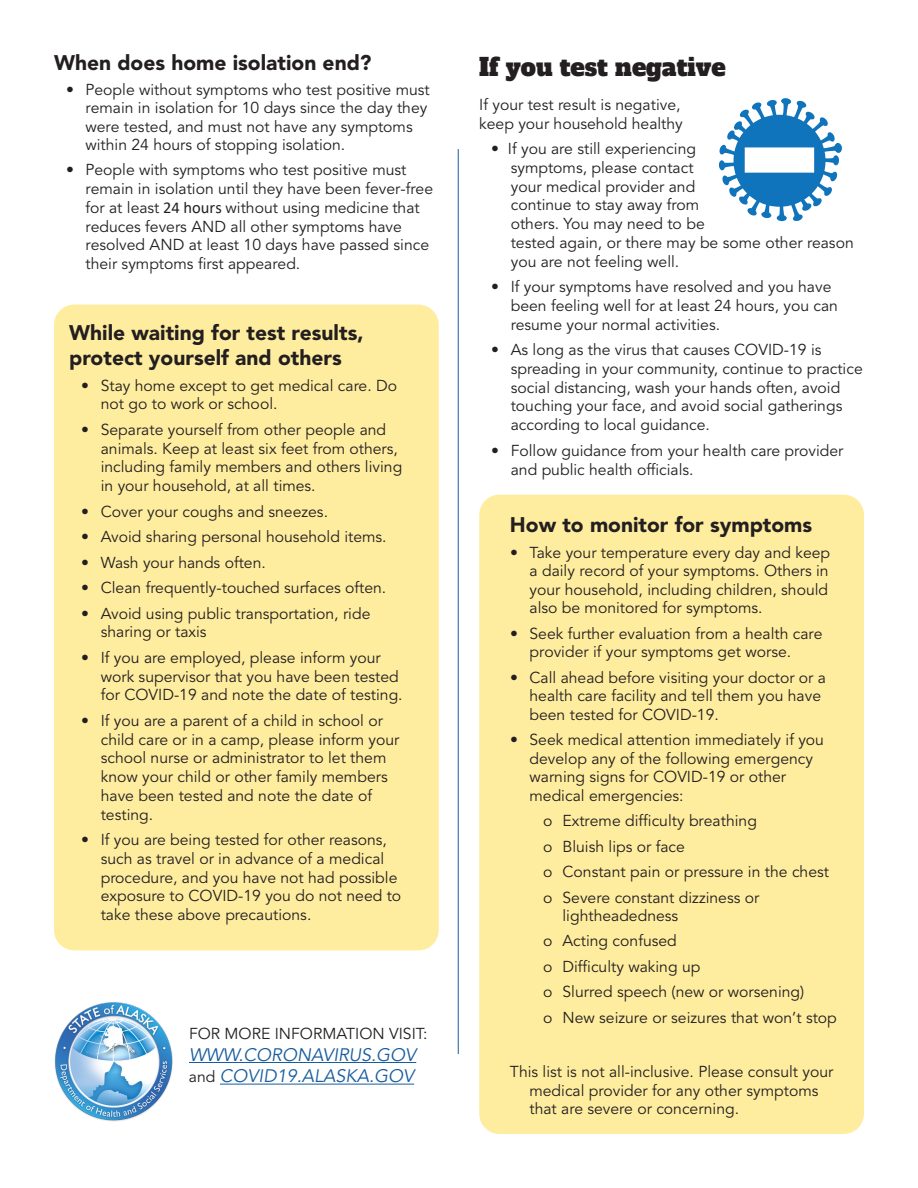
<style>
.page{position:relative;width:918px;height:1188px;background:#fff}
.page>*{position:absolute;margin:0;border:0;box-sizing:border-box;transform-origin:0 0}
.t1{font:24px "Alfa Slab One";color:#231f20}
.Paragraph_Style_1{font:900 21px/25.2px "Avenir LT Std";color:#231f20}
.t2{font:italic 18px/21.6px "Avenir LT Std";color:#175d9e}
.Paragraph_Style_1-2{font:15.75px/18.8px "Avenir LT Std";color:#231f20}
.s1{font-family:"Calibri";font-size:16.5px}
.s2{font-style:normal;font-size:15.75px;color:#231f20}
</style>
<div class="page">
<div style="left:479px;top:495px;width:385px;height:639px;background:#ffed9f;border-radius:20px"></div>
<div style="left:54px;top:305px;width:385px;height:645px;background:#ffed9f;border-radius:20px"></div>
<hr style="left:189px;top:1062px;width:227px;height:1px;background:#175d9e">
<hr style="left:220px;top:1084px;width:194px;height:1px;background:#175d9e">
<svg style="left:719px;top:98px;width:123px;height:124px"></svg>
<hr style="left:458px;top:149px;width:1px;height:905px;background:#175d9e">
<img style="left:54px;top:1002px;width:119px;height:120px">
<p class="Paragraph_Style_1" style="left:54px;top:50px;width:319px">When does home isolation end?</p>
<p class="Paragraph_Style_1-2" style="left:85px;top:81px;width:346px;text-indent:-19px">• People without symptoms who test positive must remain in isolation for 10 days since the day they were tested, and must not have any symptoms within 24 hours of stopping isolation.</p>
<p class="Paragraph_Style_1-2" style="left:85px;top:161px;width:349px;text-indent:-19px">• People with symptoms who test positive must remain in isolation until they have been fever-free for at least <span class="s1">24 hours</span> without using medicine that reduces fevers AND all other symptoms have resolved AND at least 10 days have passed since their symptoms first appeared.</p>
<p class="Paragraph_Style_1" style="left:69px;top:320px;width:296px">While waiting for test results, protect yourself and others</p>
<p class="Paragraph_Style_1-2" style="left:101px;top:376px;width:298px;text-indent:-20px">• Stay home except to get medical care. Do not go to work or school.</p>
<p class="Paragraph_Style_1-2" style="left:101px;top:420px;width:303px;text-indent:-20px">• Separate yourself from other people and animals. Keep at least six feet from others, including family members and others living in your household, at all times.</p>
<p class="Paragraph_Style_1-2" style="left:81px;top:502px;width:248px">• Cover your coughs and sneezes.</p>
<p class="Paragraph_Style_1-2" style="left:81px;top:528px;width:307px">• Avoid sharing personal household items.</p>
<p class="Paragraph_Style_1-2" style="left:81px;top:553px;width:186px">• Wash your hands often.</p>
<p class="Paragraph_Style_1-2" style="left:81px;top:579px;width:307px">• Clean frequently-touched surfaces often.</p>
<p class="Paragraph_Style_1-2" style="left:101px;top:604px;width:271px;text-indent:-20px">• Avoid using public transportation, ride sharing or taxis</p>
<p class="Paragraph_Style_1-2" style="left:101px;top:648px;width:303px;text-indent:-20px">• If you are employed, please inform your work supervisor that you have been tested for COVID-19 and note the date of testing.</p>
<p class="Paragraph_Style_1-2" style="left:101px;top:711px;width:300px;text-indent:-20px">• If you are a parent of a child in school or child care or in a camp, please inform your school nurse or administrator to let them know your child or other family members have been tested and note the date of testing.</p>
<p class="Paragraph_Style_1-2" style="left:101px;top:831px;width:302px;text-indent:-20px">• If you are being tested for other reasons, such as travel or in advance of a medical procedure, and you have not had possible exposure to COVID-19 you do not need to take these above precautions.</p>
<p class="Paragraph_Style_1-2" style="left:189px;top:1025px;width:240px">FOR MORE INFORMATION VISIT:</p>
<p class="t2" style="left:189px;top:1044px;width:229px">WWW.CORONAVIRUS.GOV <span class="s2">and</span> COVID19.ALASKA.GOV</p>
<p class="t1" style="left:479px;top:47px;width:248px">If you test negative</p>
<p class="Paragraph_Style_1-2" style="left:479px;top:95px;width:205px">If your test result is negative, keep your household healthy</p>
<p class="Paragraph_Style_1-2" style="left:511px;top:140px;width:345px;text-indent:-19px">• If you are still experiencing<br>symptoms, please contact<br>your medical provider and<br>continue to stay away from<br>others. You may need to be<br>tested again, or there may be some other reason you are not feeling well.</p>
<p class="Paragraph_Style_1-2" style="left:511px;top:278px;width:329px;text-indent:-20px">• If your symptoms have resolved and you have been feeling well for at least 24 hours, you can resume your normal activities.</p>
<p class="Paragraph_Style_1-2" style="left:511px;top:341px;width:354px;text-indent:-20px">• As long as the virus that causes COVID-19 is spreading in your community, continue to practice social distancing, wash your hands often, avoid touching your face, and avoid social gatherings according to local guidance.</p>
<p class="Paragraph_Style_1-2" style="left:511px;top:441px;width:334px;line-height:19.8px;text-indent:-20px">• Follow guidance from your health care provider and public health officials.</p>
<p class="Paragraph_Style_1" style="left:510px;top:512px;width:304px">How to monitor for symptoms</p>
<p class="Paragraph_Style_1-2" style="left:530px;top:543px;width:302px;text-indent:-19px">• Take your temperature every day and keep a daily record of your symptoms. Others in your household, including children, should also be monitored for symptoms.</p>
<p class="Paragraph_Style_1-2" style="left:530px;top:625px;width:295px;line-height:18.1px;text-indent:-19px">• Seek further evaluation from a health care provider if your symptoms get worse.</p>
<p class="Paragraph_Style_1-2" style="left:530px;top:668px;width:298px;text-indent:-19px">• Call ahead before visiting your doctor or a health care facility and tell them you have been tested for COVID-19.</p>
<p class="Paragraph_Style_1-2" style="left:530px;top:731px;width:296px;text-indent:-19px">• Seek medical attention immediately if you develop any of the following emergency warning signs for COVID-19 or other medical emergencies:</p>
<p class="Paragraph_Style_1-2" style="left:543px;top:809px;width:288px;line-height:25.5px">o Extreme difficulty breathing<br>o Bluish lips or face<br>o Constant pain or pressure in the chest o Severe constant dizziness or</p>
<p class="Paragraph_Style_1-2" style="left:543px;top:903px;width:295px;line-height:25.5px;text-indent:19px">lightheadedness<br>o Acting confused<br>o Difficulty waking up<br>o Slurred speech (new or worsening)<br>o New seizure or seizures that won’t stop</p>
<p class="Paragraph_Style_1-2" style="left:529px;top:1063px;width:305px;text-indent:-19px">This list is not all-inclusive. Please consult your medical provider for any other symptoms that are severe or concerning.</p>
</div>
